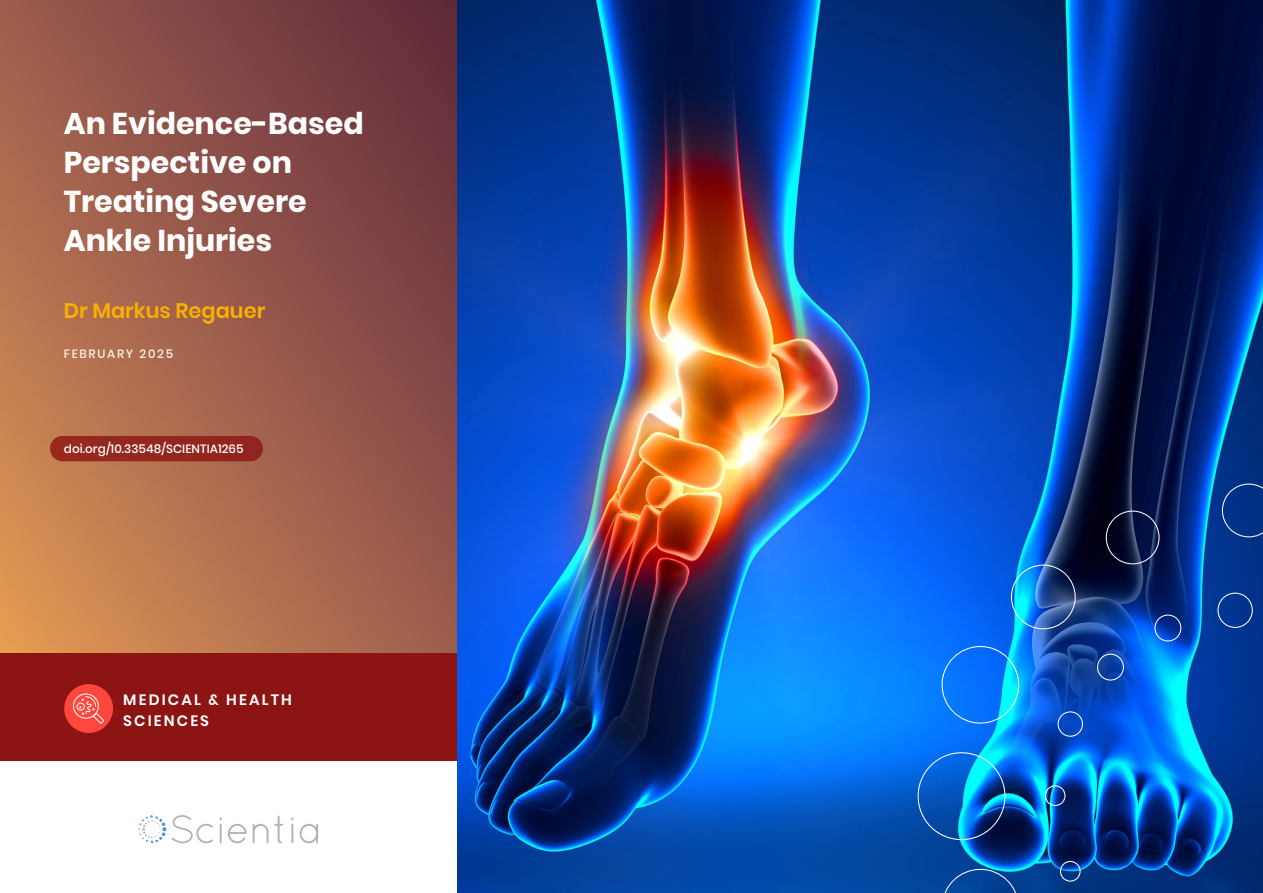
<style>
.page{position:relative;width:1263px;height:893px;background:#fff}
.page>*{position:absolute;margin:0;border:0;box-sizing:border-box;transform-origin:0 0}
.t1{font:700 30px/39px "Poppins";color:#fff}
.t2{font:600 21px "Poppins";color:#f9b000}
.t3{font:600 15px/21px "Poppins";letter-spacing:.14em;color:#fff}
.t4{font:500 12px "Poppins";letter-spacing:.005em;color:#fff}
.t5{font:500 12px "Poppins";letter-spacing:.14em;color:#fff0e6}
</style>
<div class="page">
<img style="left:456px;top:0;width:807px;height:893px">
<svg style="left:0;top:0;width:456px;height:654px;background:#9c5d4a"></svg>
<svg style="left:138px;top:815px;width:28px;height:28px"></svg>
<svg style="left:172px;top:815px;width:41px;height:28px"></svg>
<svg style="left:220px;top:817px;width:2px;height:26px"></svg>
<svg style="left:228px;top:824px;width:19px;height:19px"></svg>
<svg style="left:253px;top:824px;width:15px;height:19px"></svg>
<svg style="left:274px;top:816px;width:9px;height:27px"></svg>
<svg style="left:291px;top:817px;width:2px;height:26px"></svg>
<svg style="left:300px;top:824px;width:18px;height:19px"></svg>
<div style="left:0;top:654px;width:456px;height:107px;background:#8c1412"></div>
<div style="left:64px;top:684px;width:49px;height:49px;background:#ff473d;border-radius:50%"></div>
<svg style="left:73px;top:693px;width:31px;height:30px"></svg>
<div style="left:50px;top:436px;width:213px;height:25px;background:#94261e;border-radius:13px"></div>
<img style="left:918px;top:752px;width:87px;height:88px">
<svg style="left:941px;top:646px;width:78px;height:78px;background:#0d8dfc"></svg>
<img style="left:1011px;top:565px;width:65px;height:64px">
<svg style="left:1106px;top:511px;width:53px;height:53px;background:#182246"></svg>
<svg style="left:1222px;top:484px;width:41px;height:53px;background:#0d3b8c"></svg>
<svg style="left:942px;top:869px;width:77px;height:24px;background:#0d509d"></svg>
<svg style="left:1217px;top:593px;width:36px;height:35px"></svg>
<svg style="left:1154px;top:615px;width:27px;height:26px"></svg>
<svg style="left:1097px;top:654px;width:27px;height:27px"></svg>
<svg style="left:1057px;top:711px;width:26px;height:26px"></svg>
<svg style="left:1045px;top:785px;width:20px;height:21px"></svg>
<svg style="left:1060px;top:861px;width:20px;height:21px"></svg>
<p class="t1" style="left:64px;top:104px;width:301px">An Evidence-Based<br>Perspective on<br>Treating Severe<br>Ankle Injuries</p>
<p class="t2" style="left:64px;top:299px;width:203px">Dr Markus Regauer</p>
<p class="t5" style="left:64px;top:347px;width:111px">FEBRUARY 2025</p>
<p class="t4" style="left:64px;top:442px;width:181px">doi.org/10.33548/SCIENTIA1265</p>
<p class="t3" style="left:123px;top:689px;width:170px">MEDICAL &amp; HEALTH<br>SCIENCES</p>
</div>
